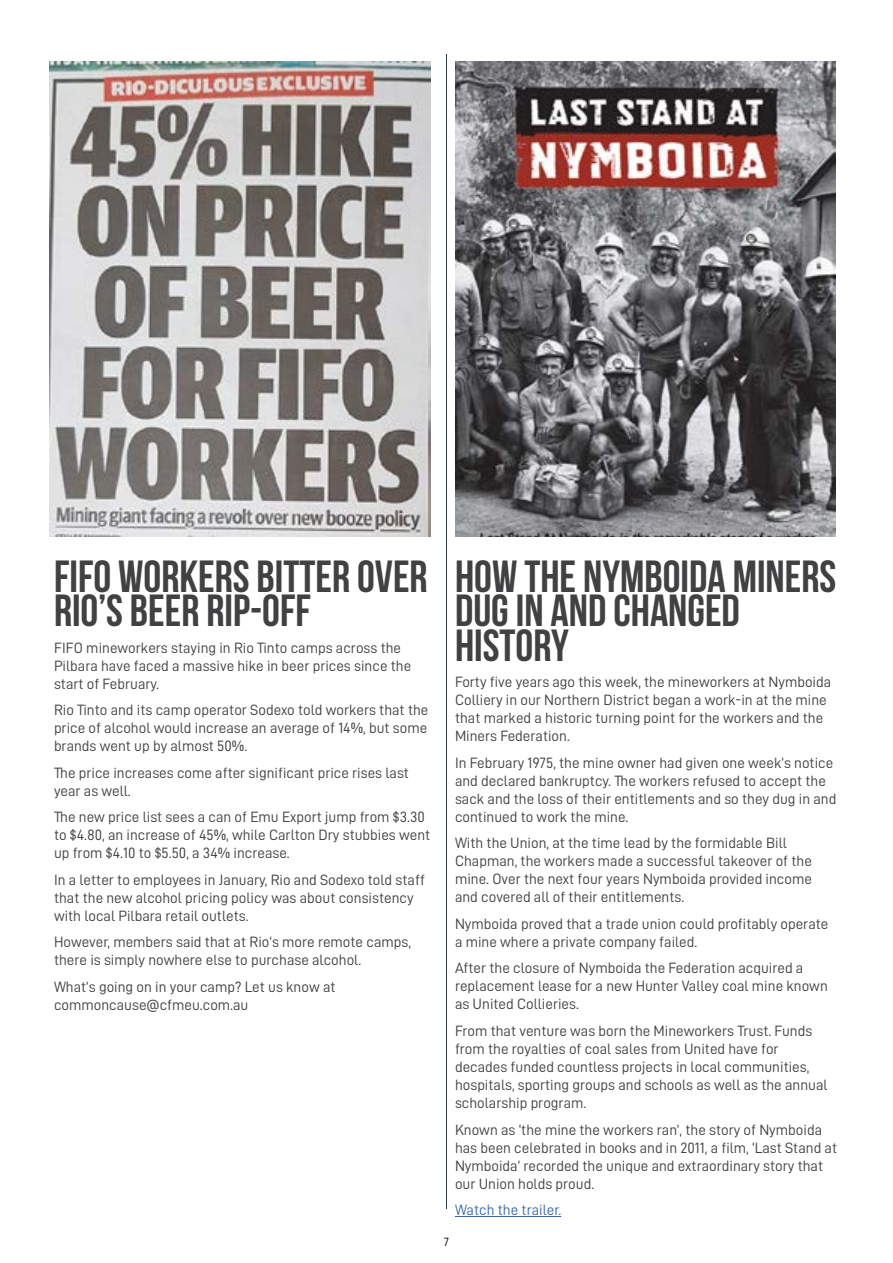
<style>
.page{position:relative;width:893px;height:1263px;background:#fff}
.page>*{position:absolute;margin:0;border:0;box-sizing:border-box;transform-origin:0 0}
.t1{font:700 45px/34.5px "Bebas Neue";color:#414042}
.t2{font:15px/18px "D DIN";color:#414042}
.t3{font:15px "D DIN";color:#3a68a5}
.t4{font:12px "D DIN";color:#000}
</style>
<div class="page">
<img style="left:50px;top:62px;width:380px;height:475px">
<img style="left:455px;top:62px;width:381px;height:475px">
<hr style="left:446px;top:54px;width:1px;height:1155px;background:#2d3841">
<hr style="left:455px;top:1216px;width:106px;height:1px;background:#3a68a5">
<h1 class="t1" style="left:54px;top:558px;width:375px">FIFO WORKERS BITTER OVER<br>RIO’S BEER RIP-OFF</h1>
<p class="t2" style="left:54px;top:638px;width:359px">FIFO mineworkers staying in Rio Tinto camps across the<br>Pilbara have faced a massive hike in beer prices since the start of February.</p>
<p class="t2" style="left:54px;top:701px;width:376px;text-align:justify">Rio Tinto and its camp operator Sodexo told workers that the price of alcohol would increase an average of 14%, but some brands went up by almost 50%.</p>
<p class="t2" style="left:54px;top:763px;width:357px">The price increases come after significant price rises last year as well.</p>
<p class="t2" style="left:54px;top:808px;width:378px">The new price list sees a can of Emu Export jump from $3.30 to $4.80, an increase of 45%, while Carlton Dry stubbies went up from $4.10 to $5.50, a 34% increase.</p>
<p class="t2" style="left:54px;top:870px;width:373px">In a letter to employees in January, Rio and Sodexo told staff that the new alcohol pricing policy was about consistency with local Pilbara retail outlets.</p>
<p class="t2" style="left:54px;top:933px;width:358px">However, members said that at Rio’s more remote camps, there is simply nowhere else to purchase alcohol.</p>
<p class="t2" style="left:54px;top:977px;width:283px">What’s going on in your camp? Let us know at commoncause@cfmeu.com.au</p>
<h1 class="t1" style="left:455px;top:558px;width:383px">HOW THE NYMBOIDA MINERS<br>DUG IN AND CHANGED<br>HISTORY</h1>
<p class="t2" style="left:455px;top:673px;width:378px">Forty five years ago this week, the mineworkers at Nymboida Colliery in our Northern District began a work-in at the mine that marked a historic turning point for the workers and the Miners Federation.</p>
<p class="t2" style="left:455px;top:753px;width:383px">In February 1975, the mine owner had given one week’s notice and declared bankruptcy. The workers refused to accept the sack and the loss of their entitlements and so they dug in and continued to work the mine.</p>
<p class="t2" style="left:455px;top:834px;width:358px">With the Union, at the time lead by the formidable Bill Chapman, the workers made a successful takeover of the mine. Over the next four years Nymboida provided income and covered all of their entitlements.</p>
<p class="t2" style="left:455px;top:914px;width:375px">Nymboida proved that a trade union could profitably operate a mine where a private company failed.</p>
<p class="t2" style="left:455px;top:959px;width:374px">After the closure of Nymboida the Federation acquired a replacement lease for a new Hunter Valley coal mine known as United Collieries.</p>
<p class="t2" style="left:455px;top:1021px;width:374px">From that venture was born the Mineworkers Trust. Funds from the royalties of coal sales from United have for decades funded countless projects in local communities, hospitals, sporting groups and schools as well as the annual scholarship program.</p>
<p class="t2" style="left:455px;top:1120px;width:384px">Known as ‘the mine the workers ran’, the story of Nymboida has been celebrated in books and in 2011, a film, ‘Last Stand at Nymboida’ recorded the unique and extraordinary story that our Union holds proud.</p>
<p class="t3" style="left:455px;top:1202px;width:108px">Watch the trailer.</p>
<p class="t4" style="left:444px;top:1235px;width:7px">7</p>
</div>
